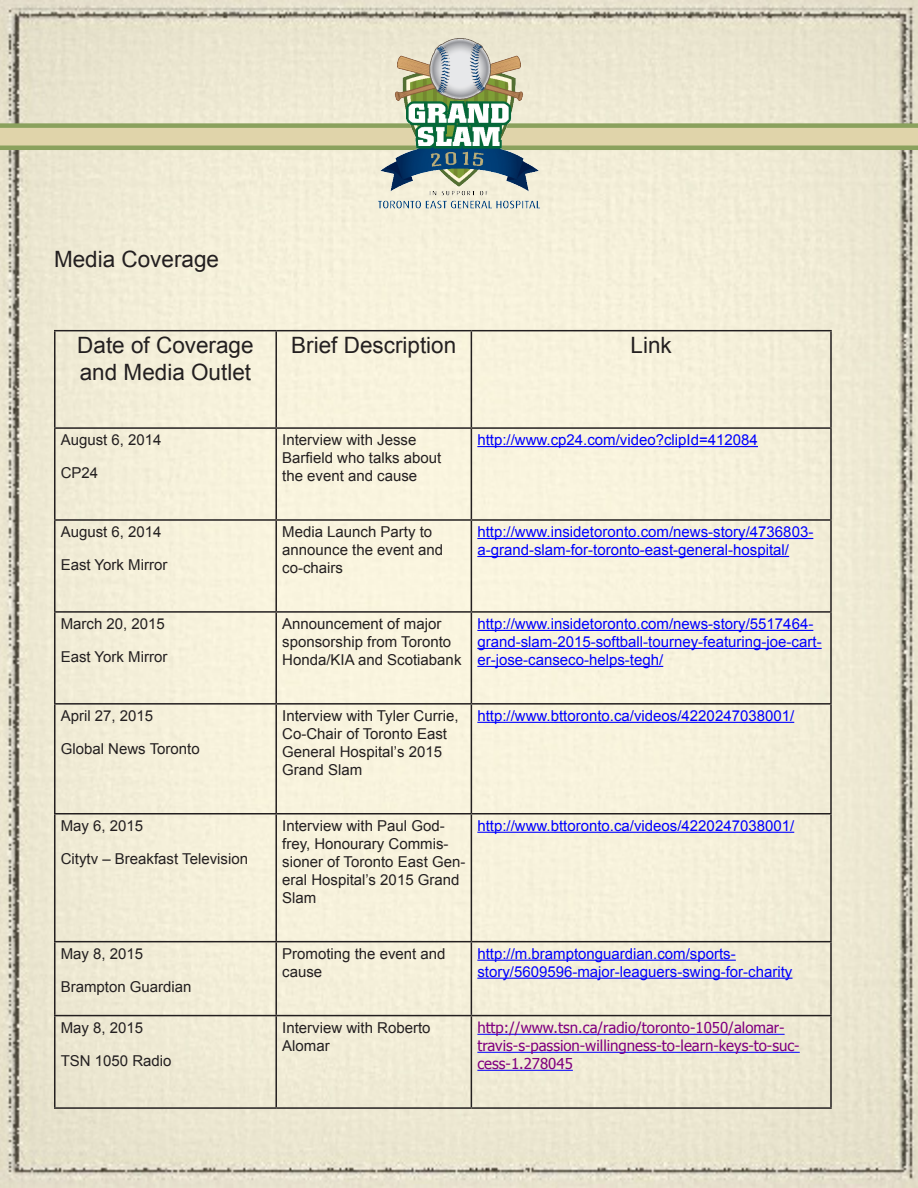
<style>
.page{position:relative;width:918px;height:1188px;background:#fff}
.page>*{position:absolute;margin:0;border:0;box-sizing:border-box;transform-origin:0 0}
.No_Spacing{font:22.5px/27px "Arial";color:#231f20}
.No_Spacing-2{font:15px/18px "Arial";color:#231f20}
.No_Spacing-3{font:15px/18px "Arial";color:#00f}
.No_Spacing-4{font:15px/18px "Tahoma";color:#800080}
</style>
<div class="page">
<img style="left:0;top:0;width:918px;height:1188px">
<svg style="left:0;top:123px;width:918px;height:27px;background:#c3c390"></svg>
<img style="left:371px;top:29px;width:176px;height:189px">
<hr style="left:54px;top:330px;width:222px;height:1px;background:#231f20">
<hr style="left:54px;top:331px;width:2px;height:96px;background:#231f20">
<hr style="left:276px;top:330px;width:195px;height:1px;background:#231f20">
<hr style="left:275px;top:331px;width:2px;height:96px;background:#231f20">
<hr style="left:471px;top:330px;width:361px;height:1px;background:#231f20">
<hr style="left:471px;top:331px;width:1px;height:96px;background:#231f20">
<hr style="left:830px;top:331px;width:2px;height:96px;background:#231f20">
<hr style="left:54px;top:427px;width:222px;height:2px;background:#231f20">
<hr style="left:54px;top:429px;width:2px;height:90px;background:#231f20">
<hr style="left:276px;top:427px;width:195px;height:2px;background:#231f20">
<hr style="left:275px;top:429px;width:2px;height:90px;background:#231f20">
<hr style="left:471px;top:427px;width:361px;height:2px;background:#231f20">
<hr style="left:471px;top:429px;width:1px;height:90px;background:#231f20">
<hr style="left:830px;top:429px;width:2px;height:90px;background:#231f20">
<hr style="left:54px;top:519px;width:222px;height:2px;background:#231f20">
<hr style="left:54px;top:521px;width:2px;height:90px;background:#231f20">
<hr style="left:276px;top:519px;width:195px;height:2px;background:#231f20">
<hr style="left:275px;top:521px;width:2px;height:90px;background:#231f20">
<hr style="left:471px;top:519px;width:361px;height:2px;background:#231f20">
<hr style="left:471px;top:521px;width:1px;height:90px;background:#231f20">
<hr style="left:830px;top:521px;width:2px;height:90px;background:#231f20">
<hr style="left:54px;top:611px;width:222px;height:2px;background:#231f20">
<hr style="left:54px;top:613px;width:2px;height:90px;background:#231f20">
<hr style="left:276px;top:611px;width:195px;height:2px;background:#231f20">
<hr style="left:275px;top:613px;width:2px;height:90px;background:#231f20">
<hr style="left:471px;top:611px;width:361px;height:2px;background:#231f20">
<hr style="left:471px;top:613px;width:1px;height:90px;background:#231f20">
<hr style="left:830px;top:613px;width:2px;height:90px;background:#231f20">
<hr style="left:54px;top:703px;width:222px;height:2px;background:#231f20">
<hr style="left:54px;top:705px;width:2px;height:108px;background:#231f20">
<hr style="left:276px;top:703px;width:195px;height:2px;background:#231f20">
<hr style="left:275px;top:705px;width:2px;height:108px;background:#231f20">
<hr style="left:471px;top:703px;width:361px;height:2px;background:#231f20">
<hr style="left:471px;top:705px;width:1px;height:108px;background:#231f20">
<hr style="left:830px;top:705px;width:2px;height:108px;background:#231f20">
<hr style="left:54px;top:813px;width:222px;height:2px;background:#231f20">
<hr style="left:54px;top:815px;width:2px;height:126px;background:#231f20">
<hr style="left:276px;top:813px;width:195px;height:2px;background:#231f20">
<hr style="left:275px;top:815px;width:2px;height:126px;background:#231f20">
<hr style="left:471px;top:813px;width:361px;height:2px;background:#231f20">
<hr style="left:471px;top:815px;width:1px;height:126px;background:#231f20">
<hr style="left:830px;top:815px;width:2px;height:126px;background:#231f20">
<hr style="left:54px;top:941px;width:222px;height:1px;background:#231f20">
<hr style="left:54px;top:942px;width:2px;height:73px;background:#231f20">
<hr style="left:276px;top:941px;width:195px;height:1px;background:#231f20">
<hr style="left:275px;top:942px;width:2px;height:73px;background:#231f20">
<hr style="left:471px;top:941px;width:361px;height:1px;background:#231f20">
<hr style="left:471px;top:942px;width:1px;height:73px;background:#231f20">
<hr style="left:830px;top:942px;width:2px;height:73px;background:#231f20">
<hr style="left:54px;top:1015px;width:222px;height:1px;background:#231f20">
<hr style="left:54px;top:1016px;width:2px;height:91px;background:#231f20">
<hr style="left:276px;top:1015px;width:195px;height:1px;background:#231f20">
<hr style="left:275px;top:1016px;width:2px;height:91px;background:#231f20">
<hr style="left:471px;top:1015px;width:361px;height:1px;background:#231f20">
<hr style="left:471px;top:1016px;width:1px;height:91px;background:#231f20">
<hr style="left:830px;top:1016px;width:2px;height:91px;background:#231f20">
<hr style="left:54px;top:1107px;width:222px;height:2px;background:#231f20">
<hr style="left:276px;top:1107px;width:195px;height:2px;background:#231f20">
<hr style="left:471px;top:1107px;width:361px;height:2px;background:#231f20">
<hr style="left:477px;top:446px;width:281px;height:1px;background:#00f">
<hr style="left:477px;top:538px;width:336px;height:1px;background:#00f">
<hr style="left:477px;top:556px;width:312px;height:1px;background:#00f">
<hr style="left:477px;top:630px;width:336px;height:1px;background:#00f">
<hr style="left:477px;top:648px;width:345px;height:1px;background:#00f">
<hr style="left:477px;top:666px;width:186px;height:1px;background:#00f">
<hr style="left:477px;top:722px;width:317px;height:1px;background:#00f">
<hr style="left:477px;top:832px;width:317px;height:1px;background:#00f">
<hr style="left:477px;top:960px;width:259px;height:1px;background:#00f">
<hr style="left:477px;top:978px;width:315px;height:1px;background:#00f">
<hr style="left:477px;top:1034px;width:308px;height:1px;background:#00f">
<hr style="left:477px;top:1052px;width:323px;height:1px;background:#00f">
<hr style="left:477px;top:1070px;width:96px;height:1px;background:#00f">
<p class="No_Spacing" style="left:54px;top:246px;width:167px">Media Coverage</p>
<p class="No_Spacing" style="left:77px;top:332px;width:178px">Date of Coverage and Media Outlet</p>
<p class="No_Spacing" style="left:291px;top:332px;width:167px">Brief Description</p>
<p class="No_Spacing" style="left:631px;top:332px;width:43px">Link</p>
<p class="No_Spacing-2" style="left:61px;top:431px;width:102px">August 6, 2014</p>
<p class="No_Spacing-2" style="left:61px;top:464px;width:39px">CP24</p>
<p class="No_Spacing-2" style="left:61px;top:523px;width:102px">August 6, 2014</p>
<p class="No_Spacing-2" style="left:61px;top:556px;width:108px">East York Mirror</p>
<p class="No_Spacing-2" style="left:61px;top:615px;width:106px">March 20, 2015</p>
<p class="No_Spacing-2" style="left:61px;top:648px;width:108px">East York Mirror</p>
<p class="No_Spacing-2" style="left:61px;top:707px;width:94px">April 27, 2015</p>
<p class="No_Spacing-2" style="left:61px;top:740px;width:140px">Global News Toronto</p>
<p class="No_Spacing-2" style="left:61px;top:817px;width:84px">May 6, 2015</p>
<p class="No_Spacing-2" style="left:61px;top:850px;width:189px">Citytv – Breakfast Television</p>
<p class="No_Spacing-2" style="left:61px;top:944px;width:84px">May 8, 2015</p>
<p class="No_Spacing-2" style="left:61px;top:977px;width:132px">Brampton Guardian</p>
<p class="No_Spacing-2" style="left:61px;top:1018px;width:84px">May 8, 2015</p>
<p class="No_Spacing-2" style="left:61px;top:1051px;width:112px">TSN 1050 Radio</p>
<p class="No_Spacing-2" style="left:282px;top:431px;width:161px">Interview with Jesse<br>Barfield who talks about the event and cause</p>
<p class="No_Spacing-3" style="left:477px;top:431px;width:282px">http://www.cp24.com/video?clipId=412084</p>
<p class="No_Spacing-2" style="left:282px;top:523px;width:162px">Media Launch Party to announce the event and co-chairs</p>
<p class="No_Spacing-3" style="left:477px;top:523px;width:337px">http://www.insidetoronto.com/news-story/4736803- a-grand-slam-for-toronto-east-general-hospital/</p>
<p class="No_Spacing-2" style="left:282px;top:615px;width:181px">Announcement of major sponsorship from Toronto<br>Honda/KIA and Scotiabank</p>
<p class="No_Spacing-3" style="left:477px;top:615px;width:346px">http://www.insidetoronto.com/news-story/5517464- grand-slam-2015-softball-tourney-featuring-joe-cart&shy;er-jose-canseco-helps-tegh/</p>
<p class="No_Spacing-2" style="left:282px;top:707px;width:178px">Interview with Tyler Currie,<br>Co-Chair of Toronto East<br>General Hospital’s 2015<br>Grand Slam</p>
<p class="No_Spacing-3" style="left:477px;top:707px;width:318px">http://www.bttoronto.ca/videos/4220247038001/</p>
<p class="No_Spacing-2" style="left:282px;top:817px;width:185px">Interview with Paul God&shy;frey, Honourary Commis&shy;sioner of Toronto East Gen&shy;eral Hospital’s 2015 Grand<br>Slam</p>
<p class="No_Spacing-3" style="left:477px;top:817px;width:318px">http://www.bttoronto.ca/videos/4220247038001/</p>
<p class="No_Spacing-2" style="left:282px;top:944px;width:165px">Promoting the event and cause</p>
<p class="No_Spacing-3" style="left:477px;top:944px;width:317px">http://m.bramptonguardian.com/sports&shy;story/5609596-major-leaguers-swing-for-charity</p>
<p class="No_Spacing-2" style="left:282px;top:1018px;width:150px">Interview with Roberto<br>Alomar</p>
<p class="No_Spacing-4" style="left:477px;top:1018px;width:324px">http://www.tsn.ca/radio/toronto-1050/alomar&shy;travis-s-passion-willingness-to-learn-keys-to-suc&shy;cess-1.278045</p>
</div>
